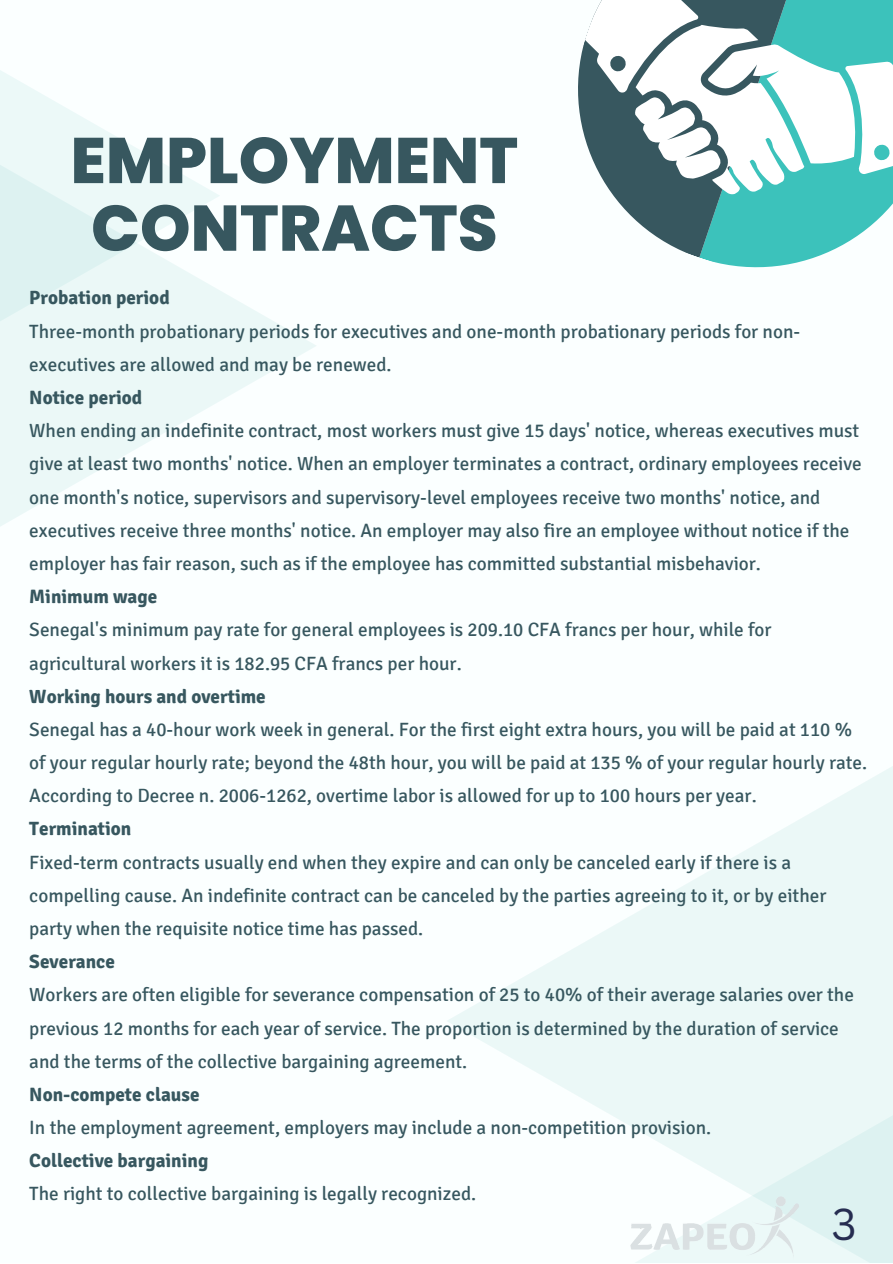
<style>
.page{position:relative;width:893px;height:1264px;background:#fff}
.page>*{position:absolute;margin:0;border:0;box-sizing:border-box;transform-origin:0 0}
.t1{font:800 64.35px/67.7px "Poppins";color:#37575f;text-align:center}
.t2{font:43.5px "Canva Sans";color:#262d51}
.t3{font:19.2px/33.2px "Signika";color:#37575f}
.t4{font:700 19.2px "Signika";color:#37575f}
</style>
<div class="page">
<div style="left:0;top:0;width:892px;height:1262px;background:#fbffff"></div>
<svg style="left:0;top:291px;width:316px;height:235px"></svg>
<svg style="left:0;top:70px;width:220px;height:393px;fill:#ebf8f7"></svg>
<div style="left:446px;top:631px;width:446px;height:631px;background:linear-gradient(to right,#fdffff,#f2fbfa)"></div>
<div style="left:462px;top:971px;width:430px;height:291px;background:linear-gradient(to right,#f9fefe,#e4f5f4)"></div>
<svg style="left:701px;top:249px;width:134px;height:19px"></svg>
<svg style="left:678px;top:249px;width:135px;height:9px"></svg>
<svg style="left:578px;top:0;width:314px;height:249px"></svg>
<img style="left:624px;top:1190px;width:179px;height:72px">
<h1 class="t1" style="left:71px;top:127px;width:449px">EMPLOYMENT<br>CONTRACTS</h1>
<p class="t4" style="left:29px;top:286px;width:142px">Probation period</p>
<p class="t3" style="left:29px;top:315px;width:772px">Three-month probationary periods for executives and one-month probationary periods for non&shy;executives are allowed and may be renewed.</p>
<p class="t4" style="left:29px;top:386px;width:114px">Notice period</p>
<p class="t3" style="left:29px;top:414px;width:833px">When ending an indefinite contract, most workers must give 15 days' notice, whereas executives must give at least two months' notice. When an employer terminates a contract, ordinary employees receive one month's notice, supervisors and supervisory-level employees receive two months' notice, and executives receive three months' notice. An employer may also fire an employee without notice if the employer has fair reason, such as if the employee has committed substantial misbehavior.</p>
<p class="t4" style="left:29px;top:585px;width:129px">Minimum wage</p>
<p class="t3" style="left:29px;top:613px;width:743px">Senegal's minimum pay rate for general employees is 209.10 CFA francs per hour, while for agricultural workers it is 182.95 CFA francs per hour.</p>
<p class="t4" style="left:29px;top:684px;width:238px">Working hours and overtime</p>
<p class="t3" style="left:29px;top:713px;width:839px">Senegal has a 40-hour work week in general. For the first eight extra hours, you will be paid at 110 % of your regular hourly rate; beyond the 48th hour, you will be paid at 135 % of your regular hourly rate.<br>According to Decree n. 2006-1262, overtime labor is allowed for up to 100 hours per year.</p>
<p class="t4" style="left:29px;top:817px;width:103px">Termination</p>
<p class="t3" style="left:29px;top:845px;width:798px">Fixed-term contracts usually end when they expire and can only be canceled early if there is a compelling cause. An indefinite contract can be canceled by the parties agreeing to it, or by either party when the requisite notice time has passed.</p>
<p class="t4" style="left:29px;top:950px;width:87px">Severance</p>
<p class="t3" style="left:29px;top:978px;width:826px">Workers are often eligible for severance compensation of 25 to 40% of their average salaries over the previous 12 months for each year of service. The proportion is determined by the duration of service and the terms of the collective bargaining agreement.</p>
<p class="t4" style="left:29px;top:1082px;width:172px">Non-compete clause</p>
<p class="t3" style="left:29px;top:1111px;width:683px">In the employment agreement, employers may include a non-competition provision.</p>
<p class="t4" style="left:29px;top:1149px;width:180px">Collective bargaining</p>
<p class="t3" style="left:29px;top:1177px;width:448px">The right to collective bargaining is legally recognized.</p>
<h2 class="t2" style="left:831px;top:1193px;width:27px">3</h2>
</div>
